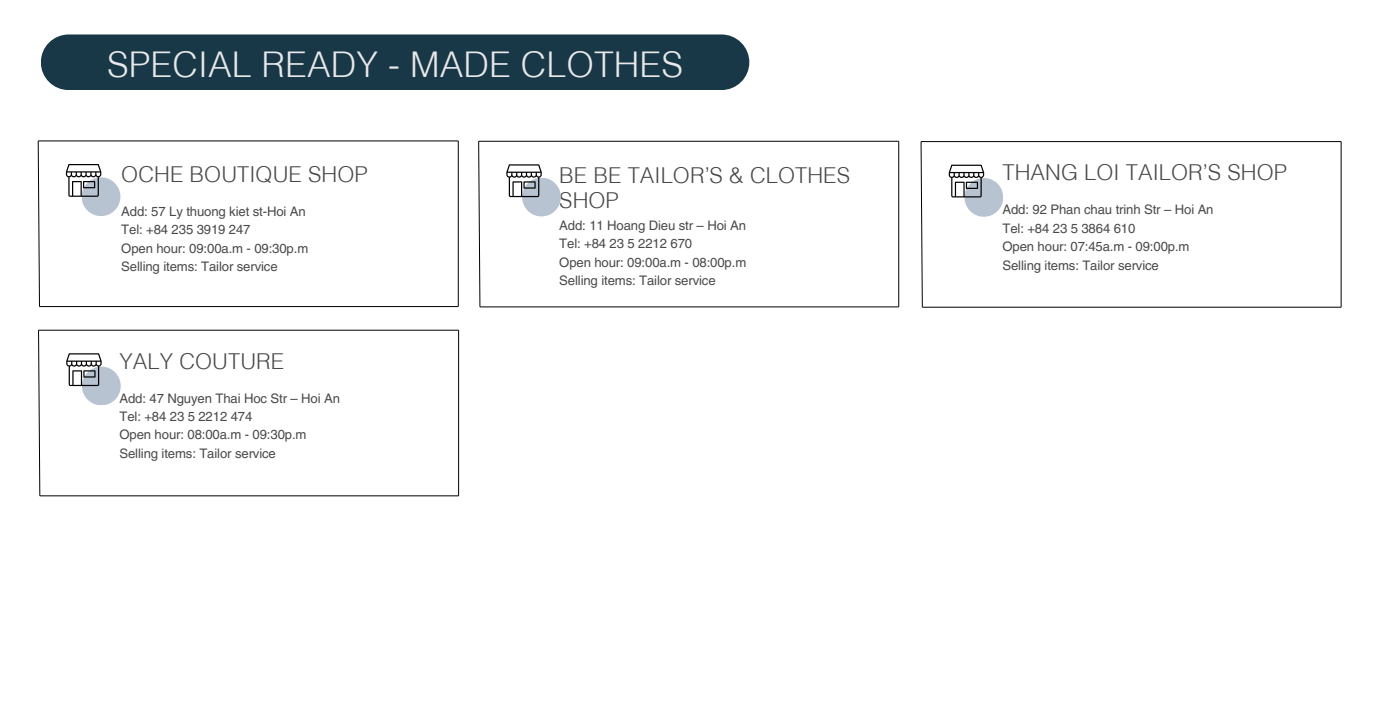
<style>
.page{position:relative;width:1373px;height:711px;background:#fff}
.page>*{position:absolute;margin:0;border:0;box-sizing:border-box;transform-origin:0 0}
.t1{font:300 35.44px "Helvetica LT Thai";letter-spacing:.005em;color:#e8e8e8}
.t2{font:300 21.88px/25.6px "Helvetica LT Thai";letter-spacing:.005em;color:#4a494a}
.t3{font:13.12px/18.4px "Helvetica LT Pro";letter-spacing:-.01em;color:#4a494a}
</style>
<div class="page">
<hr style="left:38px;top:141px;width:420px;height:1px;background:#000">
<hr style="left:39px;top:306px;width:419px;height:1px;background:#000">
<svg style="left:38px;top:140px;width:2px;height:167px"></svg>
<hr style="left:458px;top:141px;width:1px;height:165px;background:#000">
<div style="left:82px;top:177px;width:38px;height:39px;background:#b7c3d1;border-radius:50%"></div>
<svg style="left:66px;top:164px;width:35px;height:33px"></svg>
<hr style="left:921px;top:141px;width:420px;height:1px;background:#000">
<hr style="left:922px;top:307px;width:419px;height:1px;background:#000">
<svg style="left:920px;top:141px;width:3px;height:167px"></svg>
<hr style="left:1341px;top:142px;width:1px;height:165px;background:#000">
<div style="left:964px;top:178px;width:39px;height:39px;background:#b7c3d1;border-radius:50%"></div>
<svg style="left:949px;top:165px;width:35px;height:32px"></svg>
<hr style="left:479px;top:141px;width:420px;height:1px;background:#000">
<hr style="left:480px;top:306px;width:419px;height:1px;background:#000">
<svg style="left:478px;top:141px;width:3px;height:166px"></svg>
<hr style="left:898px;top:141px;width:1px;height:166px;background:#000">
<div style="left:522px;top:178px;width:39px;height:38px;background:#b7c3d1;border-radius:50%"></div>
<svg style="left:506px;top:164px;width:36px;height:33px"></svg>
<hr style="left:39px;top:330px;width:420px;height:1px;background:#000">
<hr style="left:40px;top:495px;width:419px;height:1px;background:#000">
<svg style="left:38px;top:329px;width:2px;height:167px"></svg>
<hr style="left:458px;top:330px;width:1px;height:166px;background:#000">
<div style="left:82px;top:366px;width:39px;height:39px;background:#b7c3d1;border-radius:50%"></div>
<svg style="left:66px;top:353px;width:36px;height:33px"></svg>
<div style="left:41px;top:34px;width:708px;height:56px;background:#183747;border-radius:28px"></div>
<h1 class="t1" style="left:107px;top:44px;width:577px">SPECIAL READY - MADE CLOTHES</h1>
<h2 class="t2" style="left:1002px;top:160px;width:286px">THANG LOI TAILOR’S SHOP</h2>
<h2 class="t2" style="left:121px;top:162px;width:248px">OCHE BOUTIQUE SHOP</h2>
<h2 class="t2" style="left:559px;top:162px;width:292px">BE BE TAILOR’S &amp; CLOTHES<br>SHOP</h2>
<p class="t3" style="left:121px;top:203px;width:188px">Add: 57 Ly thuong kiet st-Hoi An<br>Tel: +84 235 3919 247<br>Open hour: 09:00a.m - 09:30p.m<br>Selling items: Tailor service</p>
<p class="t3" style="left:1002px;top:202px;width:213px">Add: 92 Phan chau trinh Str – Hoi An<br>Tel: +84 23 5 3864 610<br>Open hour: 07:45a.m - 09:00p.m<br>Selling items: Tailor service</p>
<p class="t3" style="left:559px;top:217px;width:188px">Add: 11 Hoang Dieu str – Hoi An<br>Tel: +84 23 5 2212 670<br>Open hour: 09:00a.m - 08:00p.m<br>Selling items: Tailor service</p>
<h2 class="t2" style="left:119px;top:349px;width:166px">YALY COUTURE</h2>
<p class="t3" style="left:119px;top:390px;width:222px">Add: 47 Nguyen Thai Hoc Str – Hoi An<br>Tel: +84 23 5 2212 474<br>Open hour: 08:00a.m - 09:30p.m<br>Selling items: Tailor service</p>
</div>
